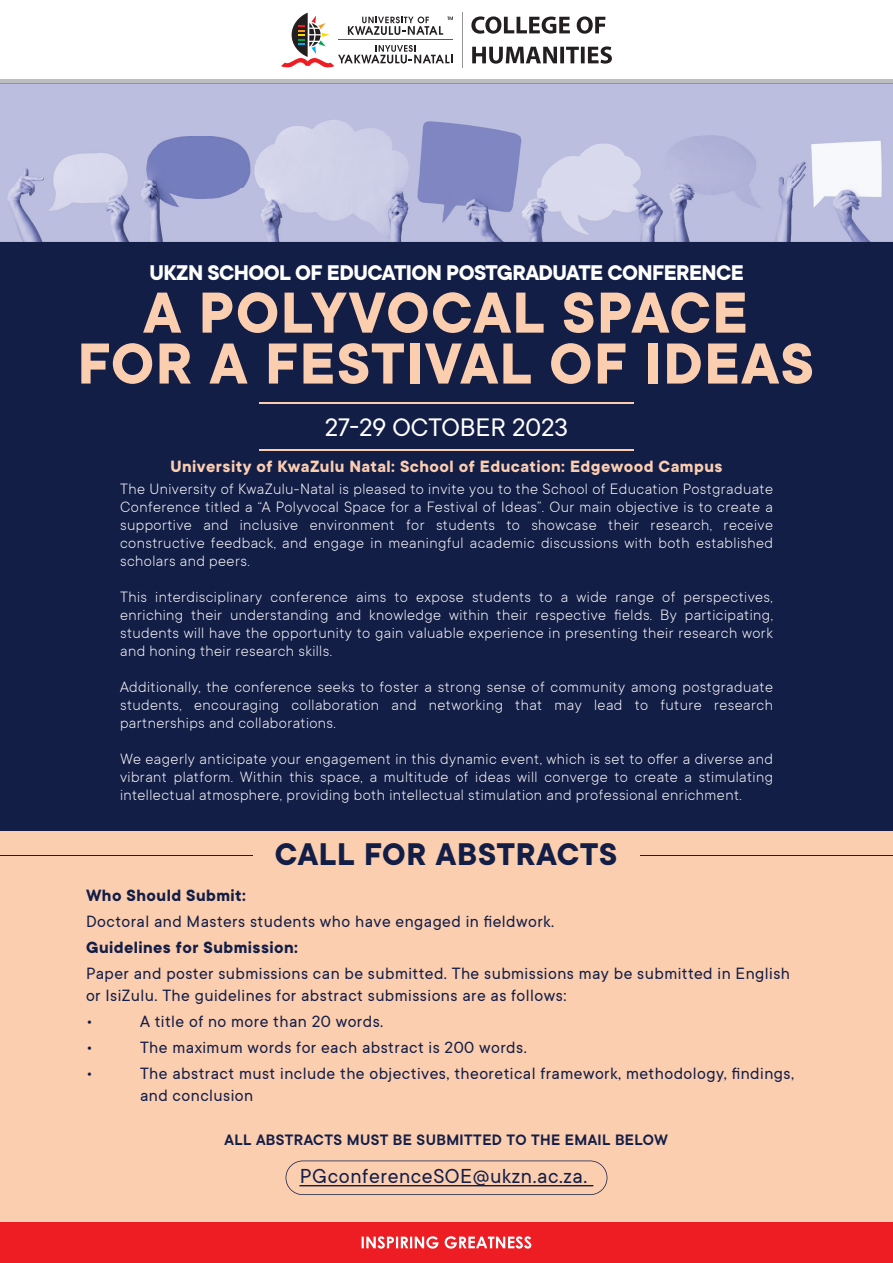
<style>
.page{position:relative;width:893px;height:1263px;background:#fff}
.page>*{position:absolute;margin:0;border:0;box-sizing:border-box;transform-origin:0 0}
.t1{font:700 63.6px/50.8px "TT Commons";letter-spacing:.025em;color:#fcceb0;text-align:center}
.t2{font:700 34.5px "TT Commons";letter-spacing:.025em;color:#131e47}
.t3{font:27.9px "TT Commons";color:#fff}
.t4{font:700 23.4px "TT Commons";letter-spacing:-.025em;color:#fff}
.t5{font:22.35px "TT Commons";letter-spacing:.025em;color:#131e47}
.t6{font:18px/21.6px "TT Commons";letter-spacing:.025em;color:#131e47}
.t7{font:700 18px "TT Commons";letter-spacing:.025em;color:#fcceb0}
.t8{font:700 18px "TT Commons";letter-spacing:.025em;color:#131e47}
.t9{font:600 16.65px "TT Commons";letter-spacing:.025em;color:#131e47}
.t10{font:300 16.5px/18px "TT Commons";letter-spacing:.025em;color:#fff;text-align:justify}
</style>
<div class="page">
<div style="left:0;top:470px;width:893px;height:793px;background:#fcceb0"></div>
<div style="left:0;top:0;width:893px;height:830px;background:#131e47"></div>
<div style="left:0;top:0;width:893px;height:79px;background:#fff"></div>
<svg style="left:472px;top:46px;width:140px;height:18px"></svg>
<svg style="left:471px;top:16px;width:134px;height:18px"></svg>
<svg style="left:281px;top:13px;width:172px;height:55px"></svg>
<hr style="left:338px;top:40px;width:115px;height:1px;background:#ee1d23">
<hr style="left:462px;top:12px;width:1px;height:55px;background:#939598">
<div style="left:0;top:79px;width:893px;height:5px;background:#bcbdc0"></div>
<hr style="left:259px;top:402px;width:375px;height:2px;background:#fcceb0">
<hr style="left:259px;top:449px;width:375px;height:2px;background:#fcceb0">
<div style="left:0;top:1222px;width:893px;height:41px;background:#ee1d23"></div>
<svg style="left:362px;top:1236px;width:169px;height:12px"></svg>
<hr style="left:0;top:855px;width:253px;height:1px;background:#131e47">
<hr style="left:640px;top:855px;width:253px;height:1px;background:#131e47">
<img style="left:0;top:84px;width:893px;height:158px">
<svg style="left:286px;top:1160px;width:321px;height:35px"></svg>
<h3 class="t4" style="left:150px;top:257px;width:596px">UKZN SCHOOL OF EDUCATION POSTGRADUATE CONFERENCE</h3>
<h1 class="t1" style="left:78px;top:286px;width:738px">A POLYVOCAL SPACE<br>FOR A FESTIVAL OF IDEAS</h1>
<h3 class="t3" style="left:325px;top:410px;width:245px">27-29 OCTOBER 2023</h3>
<p class="t7" style="left:171px;top:455px;width:553px">University of KwaZulu Natal: School of Education: Edgewood Campus</p>
<p class="t10" style="left:120px;top:479px;width:654px">The University of KwaZulu-Natal is pleased to invite you to the School of Education Postgraduate Conference titled a “A Polyvocal Space for a Festival of Ideas”. Our main objective is to create a supportive and inclusive environment for students to showcase their research, receive constructive feedback, and engage in meaningful academic discussions with both established scholars and peers.</p>
<p class="t10" style="left:120px;top:587px;width:654px">This interdisciplinary conference aims to expose students to a wide range of perspectives, enriching their understanding and knowledge within their respective fields. By participating, students will have the opportunity to gain valuable experience in presenting their research work and honing their research skills.</p>
<p class="t10" style="left:120px;top:677px;width:654px">Additionally, the conference seeks to foster a strong sense of community among postgraduate students, encouraging collaboration and networking that may lead to future research partnerships and collaborations.</p>
<p class="t10" style="left:120px;top:749px;width:654px">We eagerly anticipate your engagement in this dynamic event, which is set to offer a diverse and vibrant platform. Within this space, a multitude of ideas will converge to create a stimulating intellectual atmosphere, providing both intellectual stimulation and professional enrichment.</p>
<h2 class="t2" style="left:275px;top:831px;width:344px">CALL FOR ABSTRACTS</h2>
<p class="t8" style="left:86px;top:883px;width:162px">Who Should Submit:</p>
<p class="t6" style="left:86px;top:910px;width:470px">Doctoral and Masters students who have engaged in fieldwork.</p>
<p class="t8" style="left:86px;top:936px;width:214px">Guidelines for Submission:</p>
<p class="t6" style="left:86px;top:962px;width:705px">Paper and poster submissions can be submitted. The submissions may be submitted in English or IsiZulu. The guidelines for abstract submissions are as follows:</p>
<p class="t6" style="left:86px;top:1010px;width:8px">•</p>
<p class="t6" style="left:140px;top:1010px;width:245px">A title of no more than 20 words.</p>
<p class="t6" style="left:86px;top:1036px;width:8px">•</p>
<p class="t6" style="left:140px;top:1036px;width:388px">The maximum words for each abstract is 200 words.</p>
<p class="t6" style="left:86px;top:1062px;width:8px">•</p>
<p class="t6" style="left:140px;top:1062px;width:656px">The abstract must include the objectives, theoretical framework, methodology, findings, and conclusion</p>
<p class="t9" style="left:225px;top:1129px;width:445px">ALL ABSTRACTS MUST BE SUBMITTED TO THE EMAIL BELOW</p>
<h3 class="t5" style="left:300px;top:1162px;width:289px">PGconferenceSOE@ukzn.ac.za.</h3>
</div>
